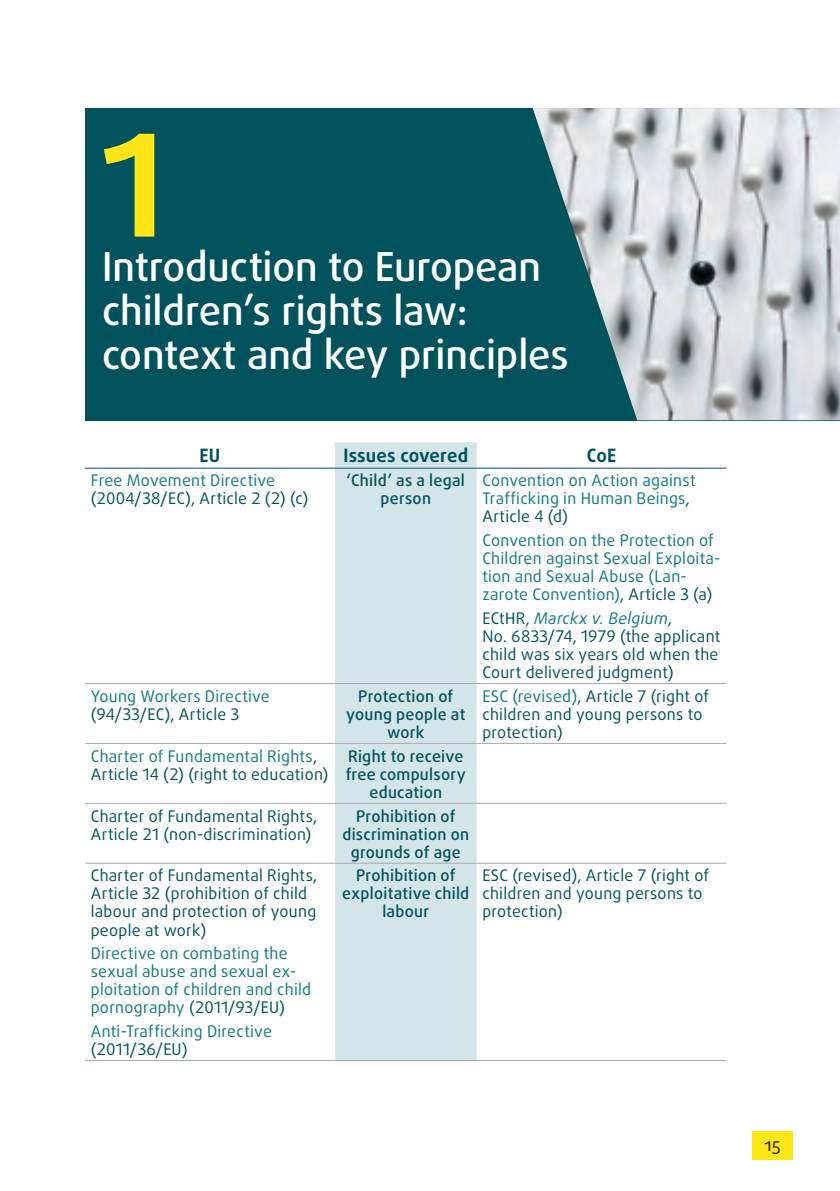
<style>
.page{position:relative;width:840px;height:1191px;background:#fff}
.page>*{position:absolute;margin:0;border:0;box-sizing:border-box;transform-origin:0 0}
.Title_01_white{font:700 142px "Daxline Pro";color:#ffe616}
.Title_01_white-2{font:500 40px/44px "Daxline Pro";letter-spacing:-.005em;color:#fff}
.table_header{font:700 18.4px "Daxline Pro";letter-spacing:.01em;color:#00525d}
.t1{font:18px "Daxline Pro";color:#231f20}
.table_left{font:16px/18px "Daxline Pro";letter-spacing:.015em;color:#00525d}
.table_left-2{font:16px/18px "Daxline Pro";letter-spacing:.015em;color:#0f7984}
.table_centre{font:500 16px/18px "Daxline Pro";letter-spacing:.015em;color:#00525d;text-align:center}
.s1{color:#0f7984}
.s2{color:#00525d}
.s3{font-style:italic;color:#0f7984}
</style>
<div class="page">
<div style="left:752px;top:1131px;width:40px;height:28px;background:#ffe616"></div>
<div style="left:85px;top:108px;width:754px;height:312px;background:#00525d"></div>
<img style="left:532px;top:108px;width:307px;height:312px">
<div style="left:334px;top:442px;width:142px;height:618px;background:#d4e5e9"></div>
<hr style="left:85px;top:683px;width:249px;height:1px;background:#a8a9ad">
<hr style="left:334px;top:683px;width:142px;height:1px;background:#a8a9ad">
<hr style="left:476px;top:683px;width:250px;height:1px;background:#a8a9ad">
<hr style="left:85px;top:743px;width:249px;height:1px;background:#a8a9ad">
<hr style="left:334px;top:743px;width:142px;height:1px;background:#a8a9ad">
<hr style="left:476px;top:743px;width:250px;height:1px;background:#a8a9ad">
<hr style="left:85px;top:803px;width:249px;height:1px;background:#a8a9ad">
<hr style="left:334px;top:803px;width:142px;height:1px;background:#a8a9ad">
<hr style="left:476px;top:803px;width:250px;height:1px;background:#a8a9ad">
<hr style="left:85px;top:862px;width:249px;height:1px;background:#a8a9ad">
<hr style="left:334px;top:862px;width:142px;height:1px;background:#a8a9ad">
<hr style="left:476px;top:862px;width:250px;height:1px;background:#a8a9ad">
<hr style="left:85px;top:1060px;width:249px;height:1px;background:#a8a9ad">
<hr style="left:334px;top:1060px;width:142px;height:1px;background:#a8a9ad">
<hr style="left:476px;top:1060px;width:250px;height:1px;background:#a8a9ad">
<hr style="left:85px;top:467px;width:249px;height:1px;background:#00525d">
<hr style="left:334px;top:467px;width:142px;height:1px;background:#00525d">
<hr style="left:476px;top:467px;width:250px;height:1px;background:#00525d">
<p class="Title_01_white" style="left:102px;top:91px;width:65px">1</p>
<p class="Title_01_white-2" style="left:102px;top:244px;width:468px">Introduction to European children’s rights law: context and key principles</p>
<p class="table_header" style="left:199px;top:443px;width:22px">EU</p>
<p class="table_header" style="left:343px;top:443px;width:126px">Issues covered</p>
<p class="table_header" style="left:586px;top:443px;width:31px">CoE</p>
<p class="table_left" style="left:91px;top:472px;width:219px"><span class="s1">Free Movement Directive </span>(2004/38/EC), Article 2 (2) (c)</p>
<p class="table_centre" style="left:346px;top:472px;width:120px">‘Child’ as a legal person</p>
<p class="table_left-2" style="left:482px;top:472px;width:214px">Convention on Action against<br>Trafficking in Human Beings<span class="s2">,<br>Article 4 (d)</span></p>
<p class="table_left-2" style="left:482px;top:531px;width:240px">Convention on the Protection of<br>Children against Sexual Exploita&shy;tion and Sexual Abuse (Lan&shy;zarote Convention)<span class="s2">, Article 3 (a)</span></p>
<p class="table_left" style="left:482px;top:609px;width:239px">ECtHR, <span class="s3">Marckx v. Belgium</span>,<br>No. 6833/74, 1979 (the applicant child was six years old when the<br>Court delivered judgment)</p>
<p class="table_left-2" style="left:91px;top:687px;width:180px">Young Workers Directive <span class="s2">(94/33/EC), Article 3</span></p>
<p class="table_centre" style="left:346px;top:687px;width:121px">Protection of young people at work</p>
<p class="table_left" style="left:482px;top:687px;width:228px"><span class="s1">ESC (revised)</span>, Article 7 (right of children and young persons to protection)</p>
<p class="table_left" style="left:91px;top:747px;width:239px"><span class="s1">Charter of Fundamental Rights</span>,<br>Article 14 (2) (right to education)</p>
<p class="table_centre" style="left:345px;top:747px;width:122px">Right to receive free compulsory education</p>
<p class="table_left" style="left:91px;top:807px;width:228px">Charter of Fundamental Rights,<br>Article 21 (non‑discrimination)</p>
<p class="table_centre" style="left:342px;top:807px;width:128px">Prohibition of discrimination on grounds of age</p>
<p class="table_left" style="left:91px;top:866px;width:228px">Charter of Fundamental Rights,<br>Article 32 (prohibition of child labour and protection of young people at work)</p>
<p class="table_left-2" style="left:91px;top:944px;width:222px">Directive on combating the sexual abuse and sexual ex&shy;ploitation of children and child pornography <span class="s2">(2011/93/EU)</span></p>
<p class="table_left-2" style="left:91px;top:1022px;width:182px">Anti‑Trafficking Directive <span class="s2">(2011/36/EU)</span></p>
<p class="table_centre" style="left:342px;top:866px;width:128px">Prohibition of exploitative child labour</p>
<p class="table_left" style="left:482px;top:866px;width:228px">ESC (revised), Article 7 (right of children and young persons to protection)</p>
<p class="t1" style="left:763px;top:1132px;width:18px">15</p>
</div>
